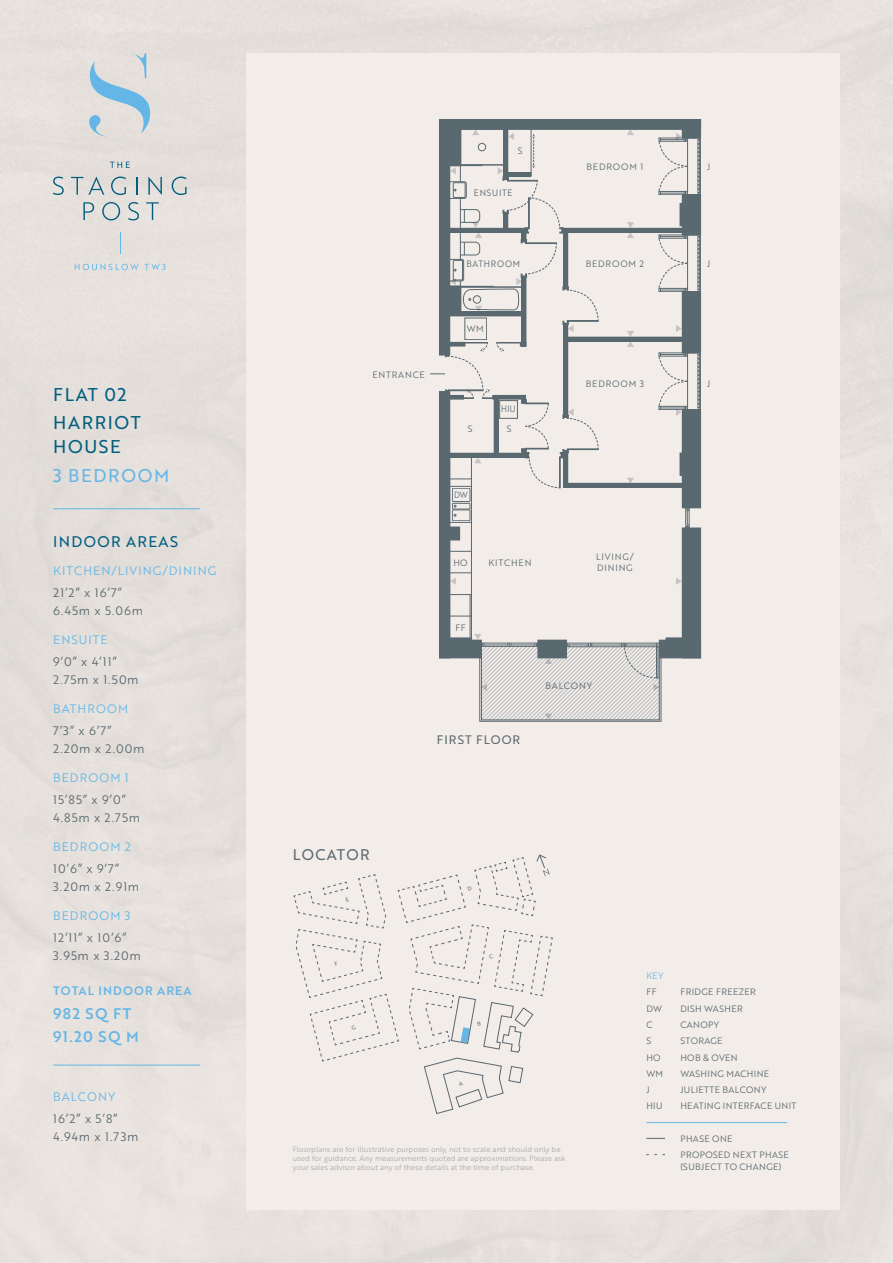
<style>
.page{position:relative;width:893px;height:1263px;background:#e5e0dc}
.page>*{position:absolute;margin:0;border:0;box-sizing:border-box;transform-origin:0 0}
.t1{font:18px/28.2px "Brother 1816 Regular";letter-spacing:.09em;color:#005d7e}
.t2{font:18px "Brother 1816 Regular";letter-spacing:.09em;color:#64b6e7}
.t3{font:15px/23.7px "Brother 1816 Medium";letter-spacing:.09em;color:#64b6e7}
.t4{font:15px "Brother 1816 Regular";letter-spacing:.09em;color:#005d7e}
.t5{font:15px "Brother 1816 Regular";letter-spacing:.085em;color:#5a6870}
.t6{font:12px/18px "Brother 1816 Book";letter-spacing:.09em;color:#5a6870}
.t7{font:12px "Brother 1816 Book";letter-spacing:.09em;color:#64b6e7}
.t8{font:12px "Brother 1816 Medium";letter-spacing:.09em;color:#64b6e7}
.t9{font:12px "Brother 1816 Regular";letter-spacing:.09em;color:#5a6870}
.t10{font:9px/16.2px "Brother 1816 Book";letter-spacing:.04em;color:#5a6870}
.t11{font:9px/10.8px "Brother 1816 Book";letter-spacing:.09em;color:#5a6870}
.t12{font:9px "Brother 1816 Book";letter-spacing:.09em;color:#5a6870;scale:.95 1}
.t13{font:9px/19.2px "Brother 1816 Book";letter-spacing:.04em;color:#5a6870;text-align:center;scale:.9 1}
.t14{font:9px "Brother 1816 Book";color:#64b6e7}
.t15{font:7.5px/9px "Brother 1816 Book";color:#a8abb0}
</style>
<div class="page">
<div style="left:247px;top:53px;width:593px;height:1157px;background:#f2ede8"></div>
<hr style="left:53px;top:1065px;width:147px;height:1px;background:#64b6e7">
<hr style="left:646px;top:1122px;width:141px;height:1px;background:#64b6e7">
<hr style="left:53px;top:508px;width:147px;height:1px;background:#64b6e7">
<svg style="left:451px;top:522px;width:19px;height:1px"></svg>
<div style="left:452px;top:510px;width:18px;height:11px;border:1px solid #5a6870"></div>
<div style="left:452px;top:503px;width:18px;height:6px;border:1px solid #5a6870"></div>
<div style="left:452px;top:488px;width:18px;height:14px;border:1px solid #5a6870"></div>
<svg style="left:451px;top:616px;width:19px;height:1px"></svg>
<div style="left:465px;top:318px;width:22px;height:22px;border:1px solid #5a6870"></div>
<div style="left:449px;top:457px;width:23px;height:183px;border:1px solid #5a6870"></div>
<svg style="left:450px;top:594px;width:21px;height:1px"></svg>
<svg style="left:450px;top:551px;width:21px;height:1px"></svg>
<div style="left:563px;top:483px;width:121px;height:4px;border:1px solid #5a6870"></div>
<div style="left:565px;top:337px;width:121px;height:4px;border:1px solid #5a6870"></div>
<hr style="left:564px;top:323px;width:4px;height:94px;background:#5a6870">
<div style="left:563px;top:323px;width:5px;height:95px;border:1px solid #5a6870"></div>
<div style="left:522px;top:276px;width:4px;height:70px;border:1px solid #5a6870"></div>
<hr style="left:562px;top:228px;width:127px;height:4px;background:#5a6870">
<div style="left:562px;top:228px;width:127px;height:5px;border:1px solid #5a6870"></div>
<div style="left:444px;top:527px;width:16px;height:13px;background:#5a6870"></div>
<div style="left:439px;top:120px;width:11px;height:235px;background:#5a6870"></div>
<div style="left:439px;top:392px;width:11px;height:266px;background:#5a6870"></div>
<div style="left:682px;top:410px;width:19px;height:98px;background:#5a6870"></div>
<div style="left:682px;top:528px;width:19px;height:130px;background:#5a6870"></div>
<div style="left:687px;top:353px;width:14px;height:57px;border:1px solid #5a6870"></div>
<div style="left:682px;top:292px;width:19px;height:61px;background:#5a6870"></div>
<div style="left:439px;top:640px;width:42px;height:18px;background:#5a6870"></div>
<div style="left:659px;top:640px;width:42px;height:18px;background:#5a6870"></div>
<div style="left:666px;top:638px;width:26px;height:9px;border:1px solid #5a6870"></div>
<div style="left:446px;top:638px;width:26px;height:9px;border:1px solid #5a6870"></div>
<div style="left:680px;top:203px;width:9px;height:23px;border:1px solid #5a6870"></div>
<div style="left:680px;top:453px;width:9px;height:22px;border:1px solid #5a6870"></div>
<svg style="left:698px;top:354px;width:2px;height:54px"></svg>
<div style="left:687px;top:235px;width:14px;height:57px;border:1px solid #5a6870"></div>
<div style="left:682px;top:195px;width:19px;height:40px;background:#5a6870"></div>
<div style="left:698px;top:236px;width:2px;height:54px;border:1px solid #5a6870"></div>
<svg style="left:698px;top:237px;width:2px;height:53px"></svg>
<div style="left:687px;top:138px;width:14px;height:57px;border:1px solid #5a6870"></div>
<div style="left:682px;top:120px;width:19px;height:18px;background:#5a6870"></div>
<div style="left:439px;top:120px;width:262px;height:9px;background:#5a6870"></div>
<div style="left:439px;top:119px;width:262px;height:11px;border:1px solid #5a6870"></div>
<div style="left:698px;top:139px;width:2px;height:54px;border:1px solid #5a6870"></div>
<svg style="left:698px;top:140px;width:2px;height:53px"></svg>
<svg style="left:659px;top:235px;width:28px;height:57px"></svg>
<div style="left:685px;top:507px;width:4px;height:21px;border:1px solid #5a6870"></div>
<svg style="left:686px;top:508px;width:3px;height:20px"></svg>
<svg style="left:659px;top:133px;width:28px;height:62px"></svg>
<svg style="left:627px;top:129px;width:7px;height:6px"></svg>
<svg style="left:676px;top:325px;width:6px;height:7px"></svg>
<svg style="left:627px;top:222px;width:7px;height:16px"></svg>
<svg style="left:449px;top:129px;width:150px;height:203px"></svg>
<svg style="left:659px;top:353px;width:28px;height:63px"></svg>
<svg style="left:627px;top:478px;width:7px;height:5px"></svg>
<svg style="left:627px;top:331px;width:7px;height:16px"></svg>
<svg style="left:676px;top:577px;width:6px;height:8px"></svg>
<svg style="left:450px;top:572px;width:21px;height:13px"></svg>
<svg style="left:474px;top:634px;width:187px;height:88px"></svg>
<svg style="left:646px;top:1138px;width:19px;height:1px"></svg>
<svg style="left:430px;top:342px;width:169px;height:146px"></svg>
<svg style="left:53px;top:177px;width:11px;height:18px"></svg>
<svg style="left:71px;top:177px;width:33px;height:18px"></svg>
<svg style="left:111px;top:177px;width:15px;height:18px"></svg>
<svg style="left:136px;top:177px;width:1px;height:18px"></svg>
<svg style="left:148px;top:177px;width:14px;height:18px"></svg>
<svg style="left:172px;top:177px;width:15px;height:18px"></svg>
<svg style="left:83px;top:202px;width:11px;height:18px"></svg>
<svg style="left:102px;top:202px;width:18px;height:18px"></svg>
<svg style="left:128px;top:202px;width:11px;height:18px"></svg>
<svg style="left:146px;top:202px;width:13px;height:18px"></svg>
<svg style="left:110px;top:162px;width:20px;height:6px"></svg>
<svg style="left:75px;top:264px;width:64px;height:6px"></svg>
<svg style="left:145px;top:264px;width:21px;height:6px"></svg>
<svg style="left:120px;top:232px;width:1px;height:22px"></svg>
<svg style="left:89px;top:53px;width:61px;height:84px;background:#c5d5dd"></svg>
<svg style="left:294px;top:854px;width:259px;height:260px"></svg>
<h1 class="t1" style="left:53px;top:380px;width:89px">FLAT 02<br>HARRIOT</h1>
<h1 class="t1" style="left:53px;top:432px;width:69px">HOUSE</h1>
<h1 class="t2" style="left:53px;top:462px;width:118px">3 BEDROOM</h1>
<h2 class="t4" style="left:53px;top:530px;width:126px">INDOOR AREAS</h2>
<h3 class="t7" style="left:53px;top:562px;width:165px">KITCHEN/LIVING/DINING</h3>
<h3 class="t6" style="left:53px;top:584px;width:92px">21’2” x 16’7”<br>6.45m x 5.06m</h3>
<h3 class="t7" style="left:53px;top:631px;width:56px">ENSUITE</h3>
<h3 class="t6" style="left:53px;top:652px;width:87px">9’0” x 4’11”<br>2.75m x 1.50m</h3>
<h3 class="t7" style="left:53px;top:700px;width:77px">BATHROOM</h3>
<h3 class="t6" style="left:53px;top:721px;width:93px">7’3” x 6’7”<br>2.20m x 2.00m</h3>
<h3 class="t7" style="left:53px;top:769px;width:77px">BEDROOM 1</h3>
<h3 class="t6" style="left:53px;top:790px;width:88px">15’85” x 9’0”<br>4.85m x 2.75m</h3>
<h3 class="t7" style="left:53px;top:837px;width:79px">BEDROOM 2</h3>
<h3 class="t6" style="left:53px;top:859px;width:87px">10’6” x 9’7”<br>3.20m x 2.91m</h3>
<h3 class="t7" style="left:53px;top:906px;width:79px">BEDROOM 3</h3>
<h3 class="t6" style="left:53px;top:928px;width:89px">12’11” x 10’6”<br>3.95m x 3.20m</h3>
<h3 class="t8" style="left:53px;top:981px;width:140px">TOTAL INDOOR AREA</h3>
<h2 class="t3" style="left:53px;top:1001px;width:87px">982 SQ FT<br>91.20 SQ M</h2>
<h3 class="t7" style="left:53px;top:1087px;width:64px">BALCONY</h3>
<h3 class="t6" style="left:53px;top:1109px;width:87px">16’2” x 5’8”<br>4.94m x 1.73m</h3>
<p class="t10" style="left:518px;top:143px;width:6px">S</p>
<p class="t12" style="left:474px;top:186px;width:42px">ENSUITE</p>
<p class="t11" style="left:586px;top:161px;width:58px">BEDROOM 1</p>
<p class="t11" style="left:372px;top:368px;width:54px">ENTRANCE</p>
<p class="t12" style="left:466px;top:257px;width:58px">BATHROOM</p>
<p class="t10" style="left:467px;top:321px;width:18px">WM</p>
<p class="t10" style="left:468px;top:420px;width:6px">S</p>
<p class="t13" style="left:501px;top:399px;width:18px">HIU<br>S</p>
<p class="t11" style="left:586px;top:258px;width:60px">BEDROOM 2</p>
<p class="t11" style="left:586px;top:378px;width:60px">BEDROOM 3</p>
<p class="t13" style="left:454px;top:485px;width:17px">DW</p>
<p class="t10" style="left:453px;top:554px;width:16px">HO</p>
<p class="t10" style="left:455px;top:619px;width:12px">FF</p>
<p class="t11" style="left:489px;top:557px;width:45px">KITCHEN</p>
<p class="t11" style="left:596px;top:551px;width:39px">LIVING/<br>DINING</p>
<p class="t11" style="left:545px;top:680px;width:48px">BALCONY</p>
<h3 class="t9" style="left:437px;top:731px;width:85px">FIRST FLOOR</h3>
<h2 class="t5" style="left:293px;top:844px;width:78px">LOCATOR</h2>
<p class="t10" style="left:707px;top:158px;width:5px">J</p>
<p class="t10" style="left:707px;top:256px;width:5px">J</p>
<p class="t10" style="left:707px;top:375px;width:5px">J</p>
<p class="t15" style="left:293px;top:1144px;width:274px">Floorplans are for illustrative purposes only, not to scale and should only be used for guidance. Any measurements quoted are approximations. Please ask your sales advisor about any of these details at the time of purchase.</p>
<p class="t14" style="left:646px;top:969px;width:19px">KEY</p>
<p class="t10" style="left:646px;top:984px;width:12px">FF</p>
<p class="t10" style="left:680px;top:984px;width:77px">FRIDGE FREEZER</p>
<p class="t10" style="left:646px;top:1000px;width:17px">DW</p>
<p class="t10" style="left:680px;top:1000px;width:64px">DISH WASHER</p>
<p class="t10" style="left:646px;top:1016px;width:8px">C</p>
<p class="t10" style="left:680px;top:1016px;width:40px">CANOPY</p>
<p class="t10" style="left:646px;top:1032px;width:6px">S</p>
<p class="t10" style="left:680px;top:1032px;width:44px">STORAGE</p>
<p class="t10" style="left:646px;top:1049px;width:16px">HO</p>
<p class="t10" style="left:680px;top:1049px;width:59px">HOB &amp; OVEN</p>
<p class="t10" style="left:646px;top:1065px;width:18px">WM</p>
<p class="t10" style="left:680px;top:1065px;width:90px">WASHING MACHINE</p>
<p class="t10" style="left:646px;top:1081px;width:5px">J</p>
<p class="t10" style="left:680px;top:1081px;width:88px">JULIETTE BALCONY</p>
<p class="t10" style="left:646px;top:1097px;width:18px">HIU</p>
<p class="t10" style="left:680px;top:1097px;width:118px">HEATING INTERFACE UNIT</p>
<p class="t10" style="left:680px;top:1130px;width:110px">PHASE ONE<br>PROPOSED NEXT PHASE</p>
<p class="t10" style="left:680px;top:1158px;width:103px">(SUBJECT TO CHANGE)</p>
</div>
